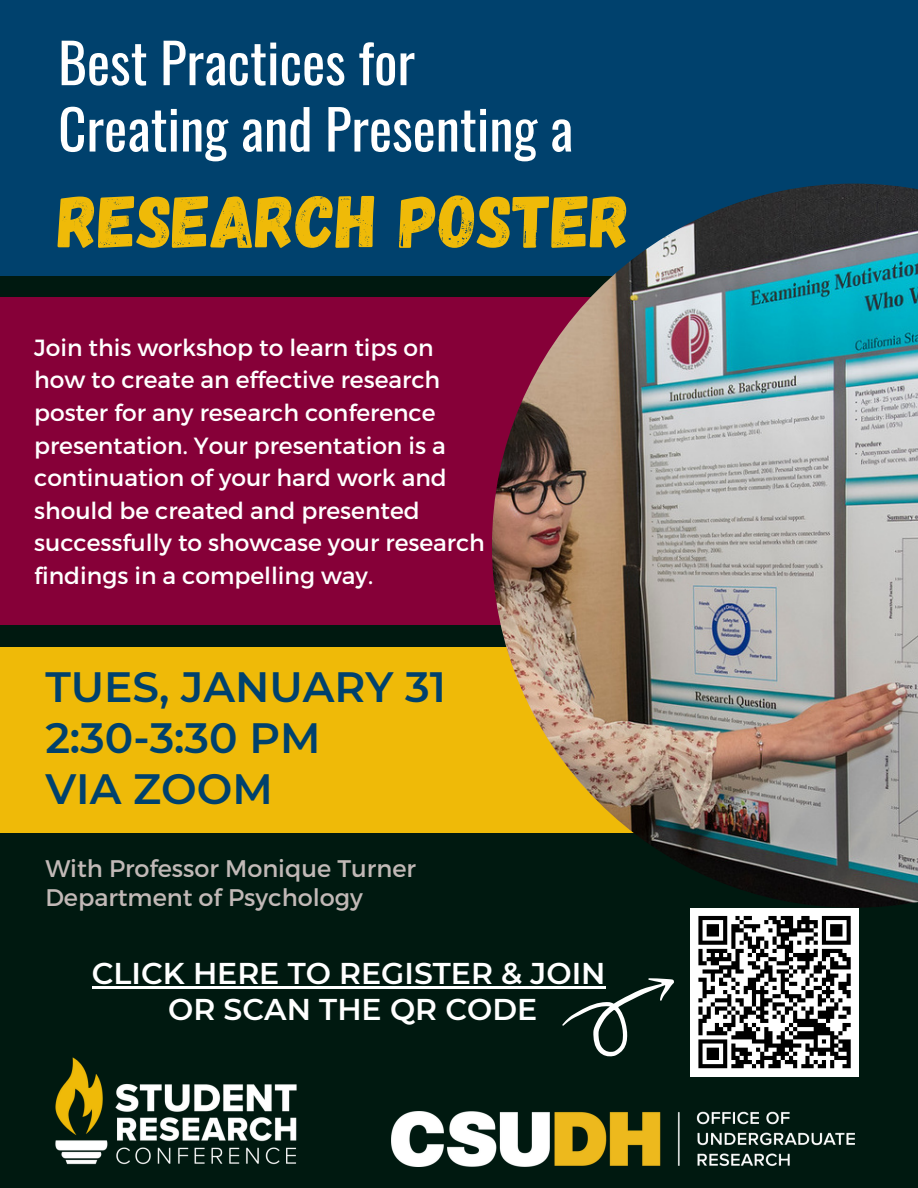
<style>
.page{position:relative;width:918px;height:1188px;background:#001910}
.page>*{position:absolute;margin:0;border:0;box-sizing:border-box;transform-origin:0 0}
.t1{font:74.1px "Gagalin";color:#efba08}
.t2{font:54.9px/66.3px "Oswald";color:#fff}
.t3{font:600 42.3px/50.7px "Montserrat";color:#00416d}
.t4{font:600 30px/36px "Montserrat";color:#fff;text-align:center}
.t5{font:24px/29.2px "Montserrat";color:#c2b9b7}
.t6{font:23.4px/32.7px "Montserrat";color:#fff}
</style>
<div class="page">
<div style="left:0;top:0;width:918px;height:275px;background:#00416d"></div>
<div style="left:0;top:298px;width:674px;height:327px;background:#860038"></div>
<div style="left:0;top:648px;width:706px;height:184px;background:#efba08"></div>
<img style="left:492px;top:184px;width:426px;height:724px">
<div style="left:690px;top:908px;width:169px;height:168px;background:#fff"></div>
<svg style="left:698px;top:915px;width:153px;height:154px"></svg>
<hr style="left:92px;top:986px;width:514px;height:3px;background:#fff">
<img style="left:392px;top:1112px;width:462px;height:55px">
<img style="left:55px;top:1057px;width:242px;height:108px">
<svg style="left:562px;top:978px;width:112px;height:79px"></svg>
<h2 class="t2" style="left:58px;top:27px;width:517px">Best Practices for<br>Creating and Presenting a</h2>
<h1 class="t1" style="left:58px;top:173px;width:574px">RESEARCH POSTER</h1>
<p class="t6" style="left:34px;top:330px;width:452px">Join this workshop to learn tips on how to create an effective research poster for any research conference presentation. Your presentation is a continuation of your hard work and should be created and presented successfully to showcase your research findings in a compelling way.</p>
<h3 class="t3" style="left:45px;top:662px;width:402px">TUES, JANUARY 31<br>2:30-3:30 PM<br>VIA ZOOM</h3>
<p class="t5" style="left:45px;top:853px;width:372px">With Professor Monique Turner<br>Department of Psychology</p>
<p class="t4" style="left:92px;top:955px;width:515px">CLICK HERE TO REGISTER &amp; JOIN<br>OR SCAN THE QR CODE</p>
</div>
